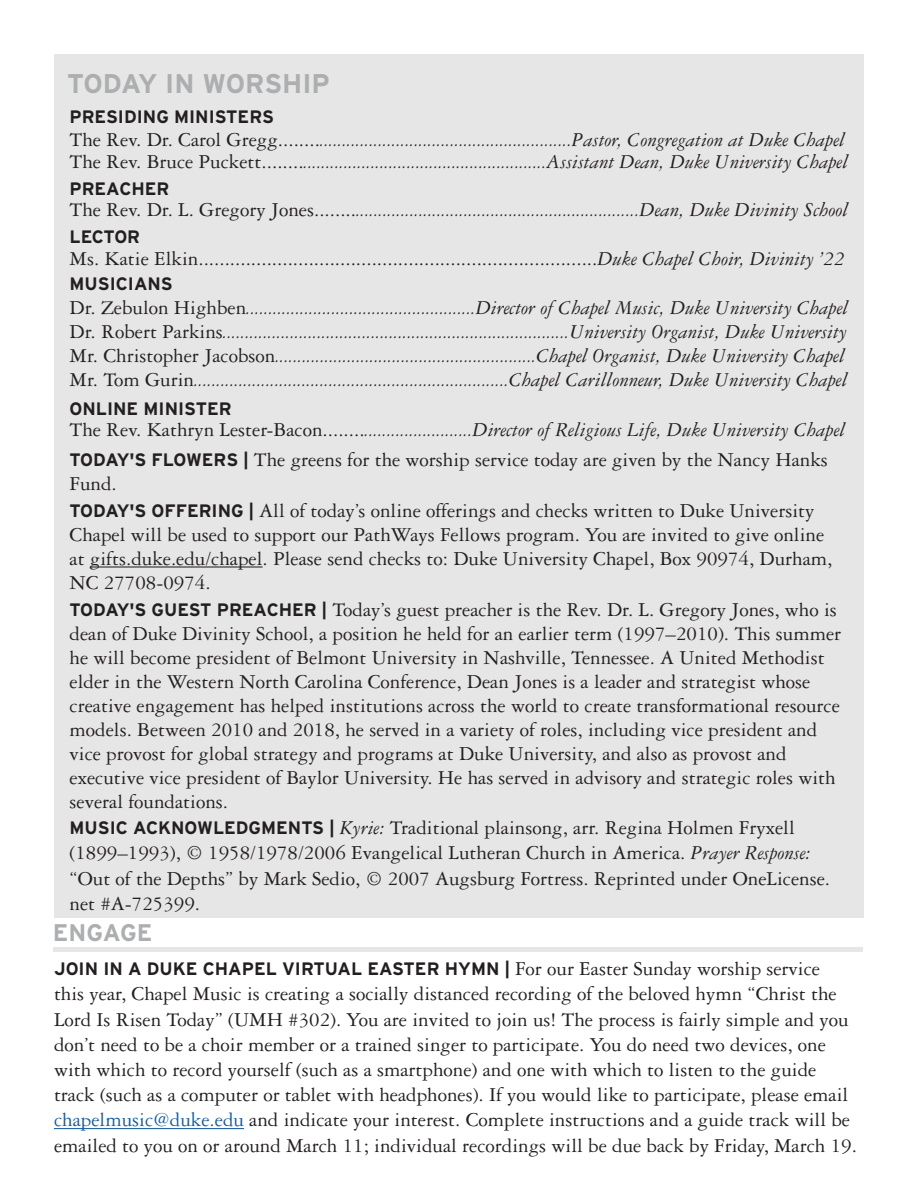
<style>
.page{position:relative;width:918px;height:1188px;background:#fff}
.page>*{position:absolute;margin:0;border:0;box-sizing:border-box;transform-origin:0 0}
.Header_1{font:700 27px "Interstate";color:#acaeaf}
.Header_1-2{font:700 24px "Interstate";color:#acaeaf}
.Announcement{font:21px/24px "Garamond 3 LT Std";color:#231f20}
.Tabbed_Leader{font:21px "Garamond 3 LT Std";color:#231f20}
.Tabbed_Leader-2{font:italic 21px "Garamond 3 LT Std";color:#231f20}
.Tabbed_Leader-3{font:italic 18px "Garamond 3 LT Std";color:#231f20}
.Announcement-2{font:700 18px "Interstate";color:#231f20}
.Tabbed_Leader-4{font:700 18px "Interstate";color:#231f20}
.s1{font-style:normal;font-size:21px}
.s2{font-size:21px}
.s3{font-style:italic}
.s4{font-style:normal}
.s5{font-size:18px}
.s6{font-family:"Interstate";font-weight:700;font-size:18px}
.s7{font-family:"Garamond 3 LT Std";font-weight:400;font-size:21px}
.s8{color:#175d9e}
</style>
<div class="page">
<div style="left:54px;top:54px;width:810px;height:864px;background:#e6e6e7"></div>
<hr style="left:90px;top:566px;width:173px;height:2px;background:#231f20">
<hr style="left:53px;top:947px;width:810px;height:4px;background:#e6e6e7">
<hr style="left:54px;top:1128px;width:190px;height:1px;background:#175d9e">
<p class="Header_1" style="left:67px;top:68px;width:264px">TODAY IN WORSHIP</p>
<p class="Tabbed_Leader-4" style="left:70px;top:107px;width:206px">PRESIDING MINISTERS</p>
<p class="Tabbed_Leader-3" style="left:70px;top:131px;width:777px"><span class="s1">The Rev. Dr. Carol Gregg........</span>........................................................<span class="s2">Pastor, Congregation at Duke Chapel</span></p>
<p class="Tabbed_Leader-3" style="left:70px;top:153px;width:780px"><span class="s1">The Rev. Bruce Puckett........</span>......................................................<span class="s2">Assistant Dean, Duke University Chapel</span></p>
<p class="Tabbed_Leader-4" style="left:70px;top:178px;width:101px">PREACHER</p>
<p class="Tabbed_Leader-3" style="left:70px;top:201px;width:780px"><span class="s1">The Rev. Dr. L. Gregory Jones........</span>...............................................................<span class="s2">Dean, Duke Divinity School</span></p>
<p class="Tabbed_Leader-4" style="left:70px;top:227px;width:72px">LECTOR</p>
<p class="Tabbed_Leader" style="left:70px;top:247px;width:777px">Ms. Katie Elkin............................................................................<span class="s3">Duke Chapel Choir, Divinity ’22</span></p>
<p class="Tabbed_Leader-4" style="left:70px;top:274px;width:105px">MUSICIANS</p>
<p class="Tabbed_Leader-3" style="left:70px;top:299px;width:780px"><span class="s1">Dr. Zebulon Highben</span>...................................................<span class="s2">Director of Chapel Music, Duke University Chapel</span></p>
<p class="Tabbed_Leader-3" style="left:70px;top:323px;width:779px"><span class="s1">Dr. Robert Parkins</span>.............................................................................<span class="s2">University Organist, Duke University</span></p>
<p class="Tabbed_Leader-3" style="left:70px;top:347px;width:777px"><span class="s1">Mr. Christopher Jacobson</span>..........................................................<span class="s2">Chapel Organist, Duke University Chapel</span></p>
<p class="Tabbed_Leader-3" style="left:70px;top:371px;width:780px"><span class="s1">Mr. Tom Gurin</span>......................................................................<span class="s2">Chapel Carillonneur, Duke University Chapel</span></p>
<p class="Tabbed_Leader-4" style="left:70px;top:399px;width:164px">ONLINE MINISTER</p>
<p class="Tabbed_Leader-2" style="left:70px;top:419px;width:777px"><span class="s4">The Rev. Kathryn Lester-Bacon........</span><span class="s5">........................</span>Director of Religious Life, Duke University Chapel</p>
<p class="Announcement" style="left:70px;top:448px;width:760px"><span class="s6">TODAY'S FLOWERS |</span> The greens for the worship service today are given by the Nancy Hanks<br>Fund.</p>
<p class="Announcement" style="left:70px;top:499px;width:764px"><span class="s6">TODAY'S OFFERING |</span> All of today’s online offerings and checks written to Duke University Chapel will be used to support our PathWays Fellows program. You are invited to give online at gifts.duke.edu/chapel. Please send checks to: Duke University Chapel, Box 90974, Durham, NC 27708-0974.</p>
<p class="Announcement" style="left:70px;top:597px;width:773px"><span class="s6">TODAY'S GUEST PREACHER |</span> Today’s guest preacher is the Rev. Dr. L. Gregory Jones, who is dean of Duke Divinity School, a position he held for an earlier term (1997–2010). This summer he will become president of Belmont University in Nashville, Tennessee. A United Methodist elder in the Western North Carolina Conference, Dean Jones is a leader and strategist whose creative engagement has helped institutions across the world to create transformational resource models. Between 2010 and 2018, he served in a variety of roles, including vice president and vice provost for global strategy and programs at Duke University, and also as provost and executive vice president of Baylor University. He has served in advisory and strategic roles with several foundations.</p>
<p class="Announcement" style="left:70px;top:815px;width:762px;line-height:25.2px"><span class="s6">MUSIC ACKNOWLEDGMENTS |</span> <span class="s3">Kyrie:</span> Traditional plainsong, arr. Regina Holmen Fryxell (1899–1993), © 1958/1978/2006 Evangelical Lutheran Church in America. <span class="s3">Prayer Response: </span>“Out of the Depths” by Mark Sedio, © 2007 Augsburg Fortress. Reprinted under OneLicense. net #A-725399.</p>
<p class="Header_1-2" style="left:53px;top:919px;width:101px">ENGAGE</p>
<p class="Announcement-2" style="left:54px;top:959px;width:768px">JOIN IN A DUKE CHAPEL VIRTUAL EASTER HYMN | <span class="s7">For our Easter Sunday worship service</span></p>
<p class="Announcement" style="left:54px;top:982px;width:804px;line-height:25.2px">this year, Chapel Music is creating a socially distanced recording of the beloved hymn “Christ the Lord Is Risen Today” (UMH #302). You are invited to join us! The process is fairly simple and you don’t need to be a choir member or a trained singer to participate. You do need two devices, one with which to record yourself (such as a smartphone) and one with which to listen to the guide track (such as a computer or tablet with headphones). If you would like to participate, please email <span class="s8">chapelmusic@duke.edu</span> and indicate your interest. Complete instructions and a guide track will be emailed to you on or around March 11; individual recordings will be due back by Friday, March 19.</p>
</div>
